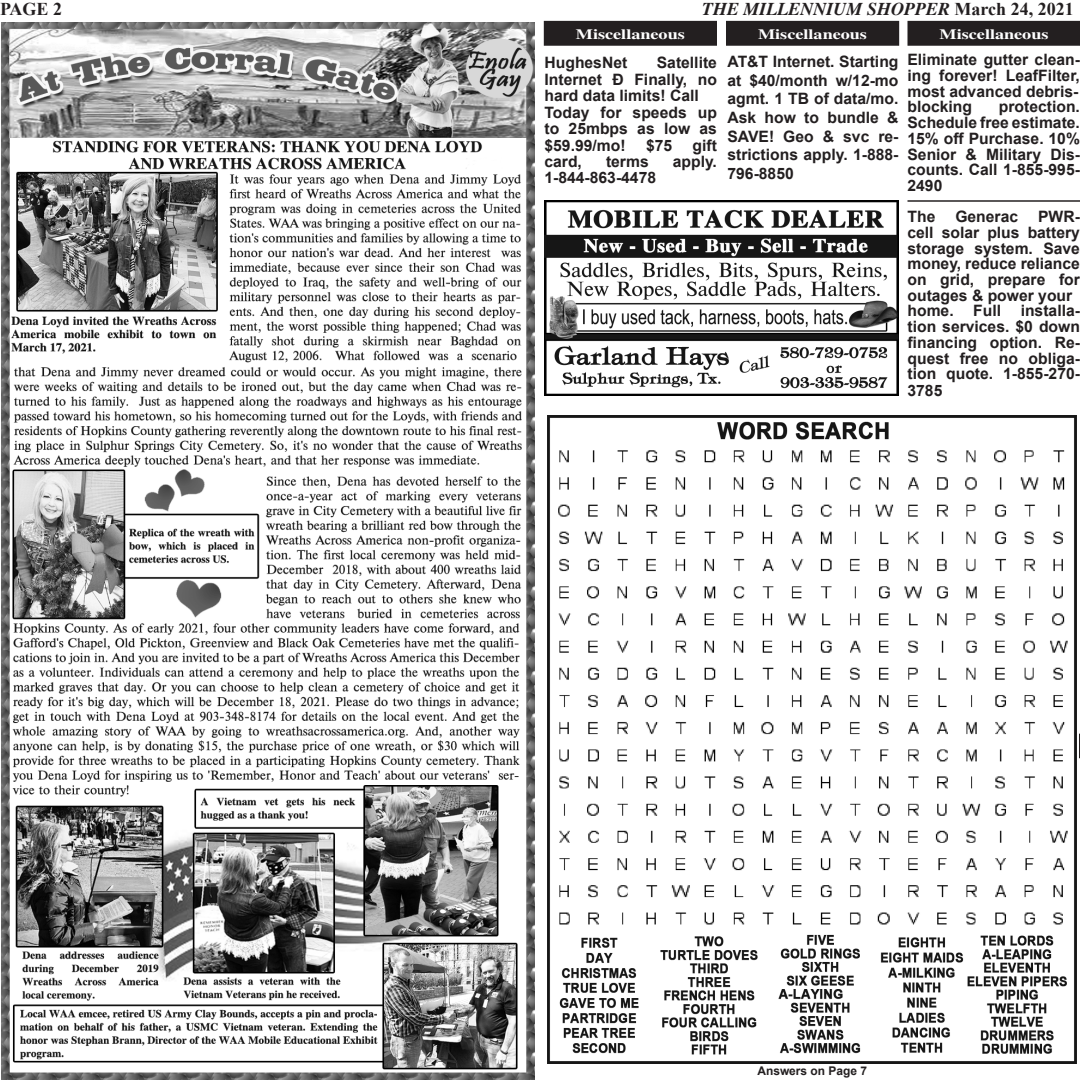
<style>
.page{position:relative;width:1080px;height:1080px;background:#fff}
.page>*{position:absolute;margin:0;border:0;box-sizing:border-box;transform-origin:0 0}
.t1{font:italic 700 18px "Times New Roman";color:#231f20}
.Line_Ads{font:700 18px "Times New Roman";color:#231f20}
.Line_Ads-2{font:700 15.75px/15.8px "Arial";color:#231f20;text-align:justify}
.Line_Ads-3{font:700 14.4px "Times";color:#fff;scale:1.26 1}
.Line_Ads-4{font:700 12px "Arial";color:#231f20}
.s1{font-style:normal}
</style>
<div class="page">
<div style="left:544px;top:21px;width:172px;height:24px;background:#231f20"></div>
<div style="left:544px;top:21px;width:173px;height:25px;border:1px solid #231f20"></div>
<div style="left:727px;top:21px;width:172px;height:24px;background:#231f20"></div>
<div style="left:726px;top:21px;width:173px;height:25px;border:1px solid #231f20"></div>
<div style="left:908px;top:21px;width:172px;height:24px;background:#231f20"></div>
<div style="left:907px;top:21px;width:173px;height:25px;border:1px solid #231f20"></div>
<svg style="left:1079px;top:733px;width:1px;height:25px"></svg>
<img style="left:548px;top:416px;width:529px;height:648px">
<img style="left:1px;top:22px;width:533px;height:1058px">
<hr style="left:908px;top:200px;width:172px;height:2px;background:#231f20">
<img style="left:544px;top:201px;width:354px;height:194px">
<p class="Line_Ads" style="left:0;top:-4px;width:64px">PAGE 2</p>
<p class="t1" style="left:702px;top:-2px;width:373px">THE MILLENNIUM SHOPPER <span class="s1">March 24, 2021</span></p>
<p class="Line_Ads-3" style="left:576px;top:26px;width:88px">Miscellaneous</p>
<p class="Line_Ads-3" style="left:758px;top:26px;width:88px">Miscellaneous</p>
<p class="Line_Ads-3" style="left:940px;top:26px;width:88px">Miscellaneous</p>
<p class="Line_Ads-2" style="left:544px;top:55px;width:84px">HughesNet</p>
<p class="Line_Ads-2" style="left:728px;top:52px;width:173px;line-height:18.8px">AT&amp;T Internet. Starting at $40/month w/12-mo agmt. 1 TB of data/mo.<br>Ask how to bundle &amp; SAVE! Geo &amp; svc re&shy;strictions apply. 1-888- 796-8850</p>
<p class="Line_Ads-2" style="left:908px;top:52px;width:174px">Eliminate gutter clean&shy;ing forever! LeafFilter, most advanced debris-</p>
<p class="Line_Ads-2" style="left:544px;top:55px;width:174px;line-height:16.5px;text-indent:112px">Satellite Internet Ð Finally, no hard data limits! Call</p>
<p class="Line_Ads-2" style="left:544px;top:104px;width:174px;line-height:16.5px">Today for speeds up to 25mbps as low as $59.99/mo!</p>
<p class="Line_Ads-2" style="left:908px;top:100px;width:174px;text-indent:91px">protection.<br>Schedule free estimate.<br>15% off Purchase. 10% Senior &amp; Military Dis&shy;counts. Call 1-855-995- 2490</p>
<p class="Line_Ads-2" style="left:908px;top:209px;width:29px">The</p>
<p class="Line_Ads-2" style="left:955px;top:209px;width:64px">Generac</p>
<p class="Line_Ads-2" style="left:908px;top:100px;width:66px">blocking</p>
<p class="Line_Ads-2" style="left:646px;top:138px;width:28px">$75</p>
<p class="Line_Ads-2" style="left:693px;top:138px;width:26px">gift</p>
<p class="Line_Ads-2" style="left:544px;top:154px;width:39px">card,</p>
<p class="Line_Ads-2" style="left:606px;top:154px;width:44px">terms</p>
<p class="Line_Ads-2" style="left:673px;top:154px;width:46px">apply.</p>
<p class="Line_Ads-2" style="left:544px;top:171px;width:113px">1-844-863-4478</p>
<p class="Line_Ads-2" style="left:908px;top:209px;width:174px;text-indent:131px">PWR&shy;cell solar plus battery storage system. Save money, reduce reliance on grid, prepare for outages &amp; power your</p>
<p class="Line_Ads-2" style="left:908px;top:303px;width:174px">home. Full installa&shy;tion services. $0 down financing option. Re&shy;quest free no obliga&shy;tion quote. 1-855-270- 3785</p>
<p class="Line_Ads-4" style="left:757px;top:1063px;width:111px">Answers on Page 7</p>
</div>
